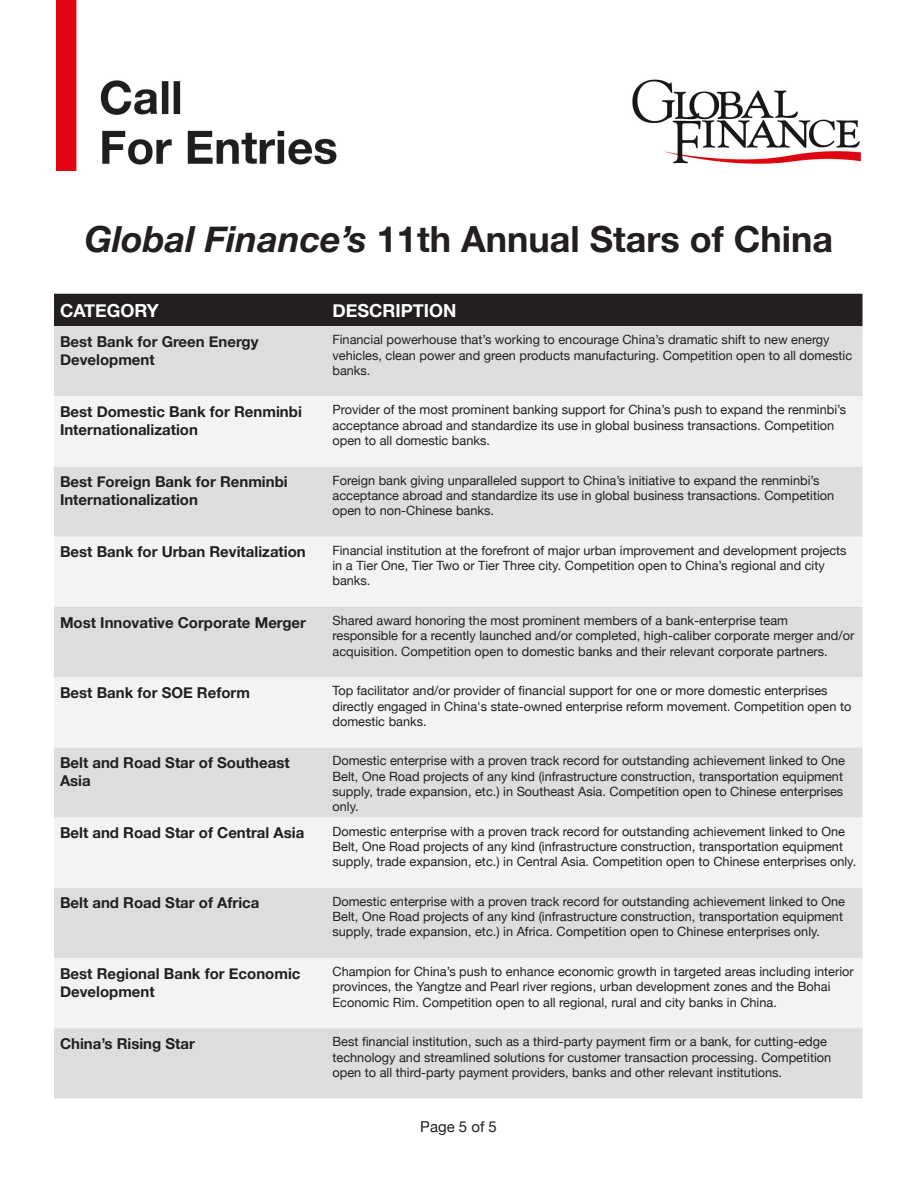
<style>
.page{position:relative;width:918px;height:1188px;background:#fff}
.page>*{position:absolute;margin:0;border:0;box-sizing:border-box;transform-origin:0 0}
.t1{font:700 36px "Helvetica Neue";color:#231f20}
.t2{font:700 18px "Helvetica Neue";color:#fff}
.t3{font:700 15px/18px "Helvetica Neue";color:#231f20}
.t4{font:15px "Helvetica Neue";color:#231f20}
.t5{font:12.75px/15.3px "Helvetica Neue";color:#231f20}
.s1{font-style:italic}
</style>
<div class="page">
<img style="left:56px;top:0;width:805px;height:170px">
<div style="left:54px;top:294px;width:808px;height:32px;background:#231f20"></div>
<div style="left:54px;top:326px;width:808px;height:772px;background:#dcdddf"></div>
<svg style="left:54px;top:396px;width:808px;height:632px;fill:#f2f3f4"></svg>
<p class="t1" style="left:85px;top:211px;width:750px"><span class="s1">Global Finance’s</span> 11th Annual Stars of China</p>
<p class="t2" style="left:60px;top:297px;width:100px">CATEGORY</p>
<p class="t2" style="left:332px;top:297px;width:125px">DESCRIPTION</p>
<p class="t3" style="left:60px;top:333px;width:200px">Best Bank for Green Energy<br>Development</p>
<p class="t5" style="left:332px;top:333px;width:521px">Financial powerhouse that’s working to encourage China’s dramatic shift to new energy vehicles, clean power and green products manufacturing. Competition open to all domestic banks.</p>
<p class="t3" style="left:60px;top:403px;width:243px">Best Domestic Bank for Renminbi<br>Internationalization</p>
<p class="t5" style="left:332px;top:403px;width:515px">Provider of the most prominent banking support for China’s push to expand the renminbi’s acceptance abroad and standardize its use in global business transactions. Competition open to all domestic banks.</p>
<p class="t3" style="left:60px;top:473px;width:229px">Best Foreign Bank for Renminbi<br>Internationalization</p>
<p class="t5" style="left:332px;top:473px;width:503px">Foreign bank giving unparalleled support to China’s initiative to expand the renminbi’s acceptance abroad and standardize its use in global business transactions. Competition open to non-Chinese banks.</p>
<p class="t3" style="left:60px;top:543px;width:247px">Best Bank for Urban Revitalization</p>
<p class="t5" style="left:332px;top:543px;width:516px">Financial institution at the forefront of major urban improvement and development projects in a Tier One, Tier Two or Tier Three city. Competition open to China’s regional and city banks.</p>
<p class="t3" style="left:60px;top:614px;width:247px">Most Innovative Corporate Merger</p>
<p class="t5" style="left:332px;top:614px;width:523px">Shared award honoring the most prominent members of a bank-enterprise team responsible for a recently launched and/or completed, high-caliber corporate merger and/or acquisition. Competition open to domestic banks and their relevant corporate partners.</p>
<p class="t3" style="left:60px;top:684px;width:192px">Best Bank for SOE Reform</p>
<p class="t5" style="left:332px;top:684px;width:520px">Top facilitator and/or provider of financial support for one or more domestic enterprises directly engaged in China's state-owned enterprise reform movement. Competition open to domestic banks.</p>
<p class="t3" style="left:60px;top:754px;width:231px">Belt and Road Star of Southeast<br>Asia</p>
<p class="t5" style="left:332px;top:754px;width:514px">Domestic enterprise with a proven track record for outstanding achievement linked to One Belt, One Road projects of any kind (infrastructure construction, transportation equipment supply, trade expansion, etc.) in Southeast Asia. Competition open to Chinese enterprises only.</p>
<p class="t3" style="left:60px;top:824px;width:246px">Belt and Road Star of Central Asia</p>
<p class="t5" style="left:332px;top:824px;width:525px">Domestic enterprise with a proven track record for outstanding achievement linked to One<br>Belt, One Road projects of any kind (infrastructure construction, transportation equipment supply, trade expansion, etc.) in Central Asia. Competition open to Chinese enterprises only.</p>
<p class="t3" style="left:60px;top:894px;width:201px">Belt and Road Star of Africa</p>
<p class="t5" style="left:332px;top:894px;width:514px">Domestic enterprise with a proven track record for outstanding achievement linked to One<br>Belt, One Road projects of any kind (infrastructure construction, transportation equipment supply, trade expansion, etc.) in Africa. Competition open to Chinese enterprises only.</p>
<p class="t3" style="left:60px;top:965px;width:242px">Best Regional Bank for Economic<br>Development</p>
<p class="t5" style="left:332px;top:965px;width:523px">Champion for China’s push to enhance economic growth in targeted areas including interior provinces, the Yangtze and Pearl river regions, urban development zones and the Bohai<br>Economic Rim. Competition open to all regional, rural and city banks in China.</p>
<p class="t3" style="left:60px;top:1035px;width:136px">China’s Rising Star</p>
<p class="t5" style="left:332px;top:1035px;width:500px">Best financial institution, such as a third-party payment firm or a bank, for cutting-edge technology and streamlined solutions for customer transaction processing. Competition open to all third-party payment providers, banks and other relevant institutions.</p>
<p class="t4" style="left:420px;top:1116px;width:78px">Page 5 of 5</p>
</div>
